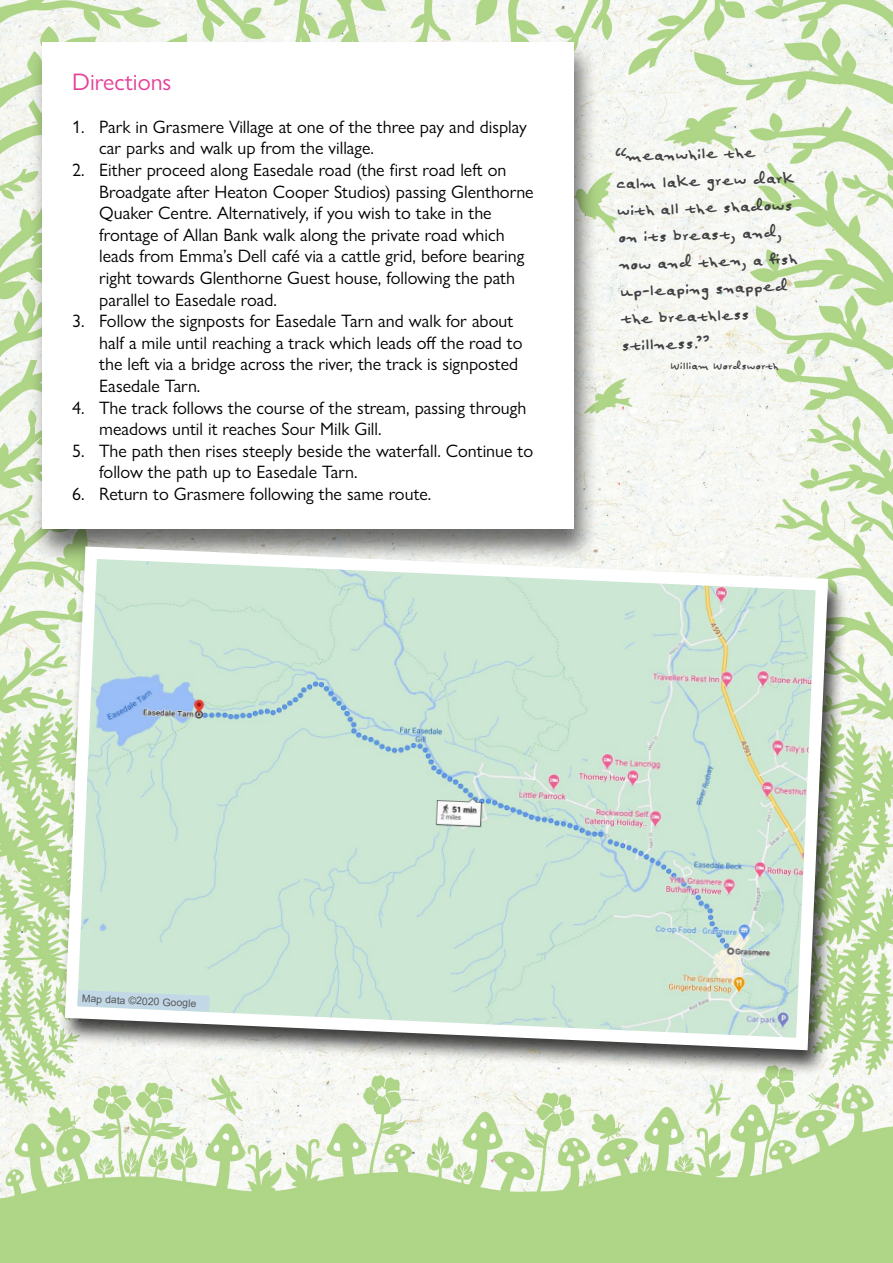
<style>
.page{position:relative;width:893px;height:1263px;background:#fff}
.page>*{position:absolute;margin:0;border:0;box-sizing:border-box;transform-origin:0 0}
.StandardPara{font:24px "Gill Sans Nova";color:#e64097}
.t1{font:22.5px/27px "Felt Tip Senior";color:#414042}
.t2{font:18px/21.6px "Gill Sans Nova";color:#000}
.t3{font:15px "Felt Tip Senior";color:#414042}
.t4{font:10.5px "Arial";color:#58595b}
</style>
<div class="page">
<img style="left:0;top:0;width:893px;height:1263px">
<div style="left:30px;top:40px;width:568px;height:524px;background:#000;opacity:.57"></div>
<div style="left:43px;top:43px;width:531px;height:486px;background:#fff"></div>
<div style="left:58px;top:545px;width:791px;height:532px;background:#000;opacity:.75"></div>
<svg style="left:59px;top:540px;width:775px;height:516px;background:#cae0d2"></svg>
<svg style="left:77px;top:990px;width:133px;height:22px;background:#cbdfe6"></svg>
<p class="StandardPara" style="left:72px;top:67px;width:101px">Directions</p>
<p class="t2" style="left:99px;top:116px;width:429px;text-indent:-27px">1. Park in Grasmere Village at one of the three pay and display car parks and walk up from the village.</p>
<p class="t2" style="left:99px;top:159px;width:436px;text-indent:-27px">2. Either proceed along Easedale road (the first road left on Broadgate after Heaton Cooper Studios) passing Glenthorne Quaker Centre. Alternatively, if you wish to take in the frontage of Allan Bank walk along the private road which leads from Emma’s Dell café via a cattle grid, before bearing right towards Glenthorne Guest house, following the path parallel to Easedale road.</p>
<p class="t2" style="left:99px;top:310px;width:425px;text-indent:-27px">3. Follow the signposts for Easedale Tarn and walk for about half a mile until reaching a track which leads off the road to the left via a bridge across the river, the track is signposted Easedale Tarn.</p>
<p class="t2" style="left:99px;top:396px;width:429px;text-indent:-27px">4. The track follows the course of the stream, passing through meadows until it reaches Sour Milk Gill.</p>
<p class="t2" style="left:99px;top:440px;width:435px;text-indent:-27px">5. The path then rises steeply beside the waterfall. Continue to follow the path up to Easedale Tarn.</p>
<p class="t2" style="left:72px;top:483px;width:361px">6. Return to Grasmere following the same route.</p>
<p class="t1" style="left:615px;top:144px;width:180px;rotate:-2deg">“meanwhile the calm lake grew dark with all the shadows on its breast, and, now and then, a fi sh up-leaping snapped the breathless stillness.”</p>
<p class="t3" style="left:670px;top:358px;width:110px">William Wordsworth</p>
<p class="t4" style="left:82px;top:992px;width:116px;rotate:2deg">Map data ©2020 Google</p>
</div>
